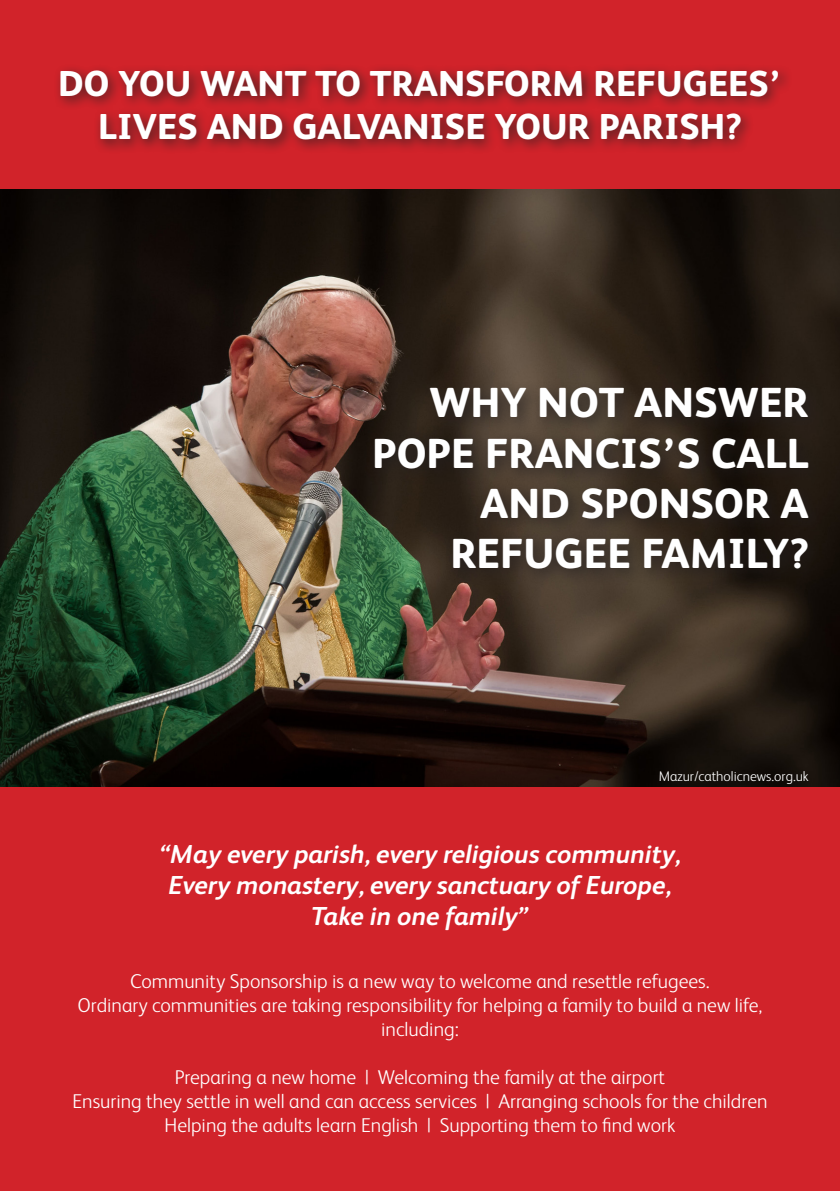
<style>
.page{position:relative;width:840px;height:1191px;background:#fff}
.page>*{position:absolute;margin:0;border:0;box-sizing:border-box;transform-origin:0 0}
.t1{font:800 42px "FS Albert";color:#fff}
.t2{font:800 36px/43.2px "FS Albert";color:#fff;text-align:center}
.t3{font:italic 700 26px "FS Albert";color:#fff}
.t4{font:300 20px/24px "FS Albert";color:#fff;text-align:center}
.t5{font:300 14px "FS Albert";color:#fff}
</style>
<div class="page">
<div style="left:0;top:756px;width:839px;height:435px;background:#d1232a"></div>
<div style="left:0;top:0;width:839px;height:203px;background:#d1232a"></div>
<img style="left:0;top:189px;width:839px;height:597px">
<div style="left:54px;top:64px;width:738px;height:90px;background:#231f20;opacity:.75"></div>
<div style="left:366px;top:380px;width:458px;height:206px;background:#231f20;opacity:.75"></div>
<p class="t2" style="left:58px;top:61px;width:724px">DO YOU WANT TO TRANSFORM REFUGEES’<br>LIVES AND GALVANISE YOUR PARISH?</p>
<p class="t1" style="left:429px;top:378px;width:380px">WHY NOT ANSWER</p>
<p class="t1" style="left:372px;top:428px;width:438px">POPE FRANCIS’S CALL</p>
<p class="t1" style="left:480px;top:479px;width:330px">AND SPONSOR A</p>
<p class="t1" style="left:450px;top:529px;width:360px">REFUGEE FAMILY?</p>
<p class="t5" style="left:658px;top:768px;width:151px">Mazur/catholicnews.org.uk</p>
<p class="t3" style="left:159px;top:839px;width:522px">“May every parish, every religious community,</p>
<p class="t3" style="left:169px;top:870px;width:503px">Every monastery, every sanctuary of Europe,</p>
<p class="t3" style="left:311px;top:901px;width:219px">Take in one family”</p>
<p class="t4" style="left:130px;top:968px;width:580px">Community Sponsorship is a new way to welcome and resettle refugees.</p>
<p class="t4" style="left:77px;top:992px;width:686px">Ordinary communities are taking responsibility for helping a family to build a new life, including:</p>
<p class="t4" style="left:175px;top:1064px;width:491px">Preparing a new home | Welcoming the family at the airport</p>
<p class="t4" style="left:72px;top:1088px;width:696px">Ensuring they settle in well and can access services | Arranging schools for the children</p>
<p class="t4" style="left:164px;top:1112px;width:512px">Helping the adults learn English | Supporting them to find work</p>
</div>
